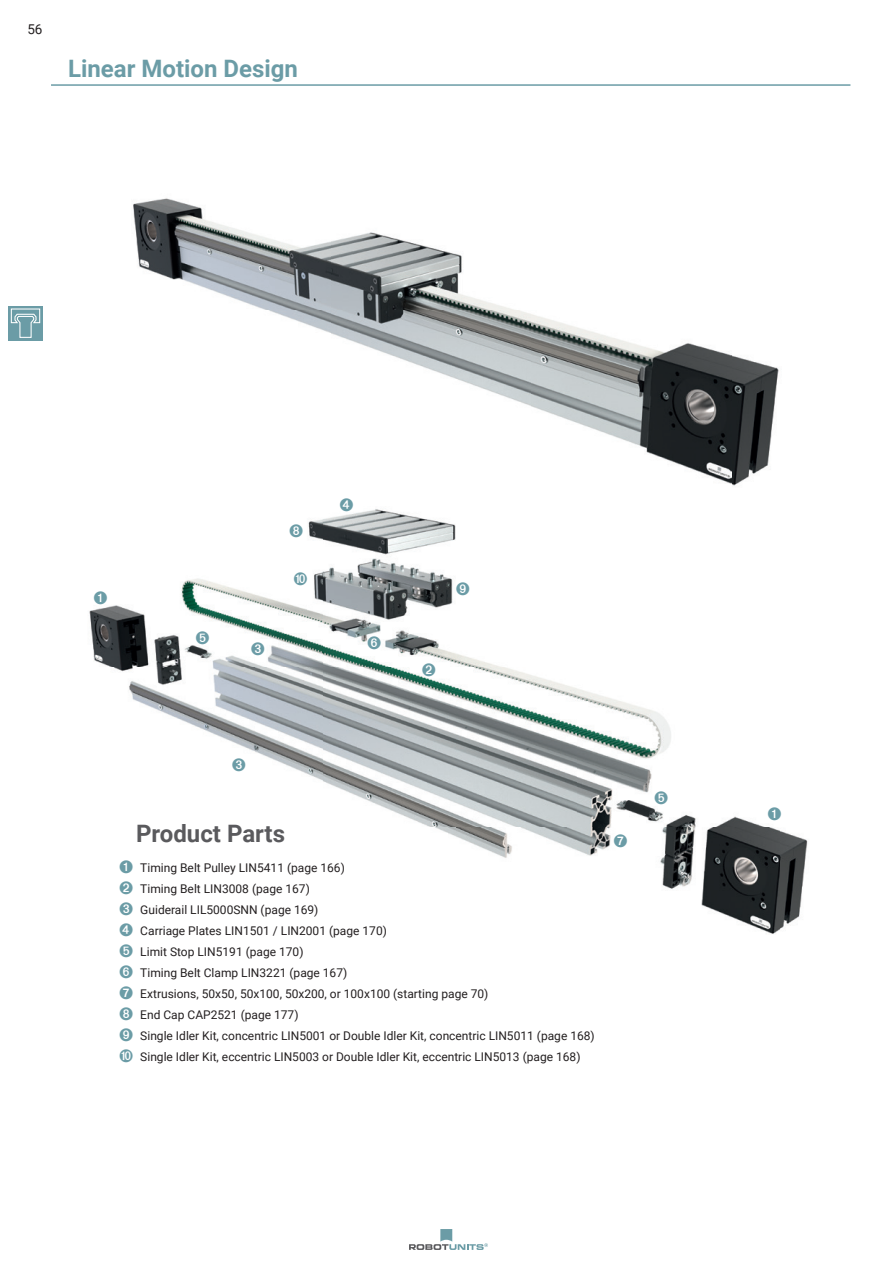
<style>
.page{position:relative;width:893px;height:1263px;background:#fff}
.page>*{position:absolute;margin:0;border:0;box-sizing:border-box;transform-origin:0 0}
.t1{font:700 24px "Roboto";color:#6b9ca6}
.t2{font:700 24px "Roboto";color:#5a5a5d}
.t3{font:13.5px "Roboto";color:#231f20}
.t4{font:12px/21px "Roboto";color:#231f20}
.s1{color:#6b9ca6}
</style>
<div class="page">
<svg style="left:409px;top:1229px;width:79px;height:21px"></svg>
<div style="left:9px;top:306px;width:34px;height:34px;background:linear-gradient(to right,#6b9ca6,#6b9ca6)"></div>
<svg style="left:11px;top:308px;width:29px;height:30px"></svg>
<img style="left:89px;top:509px;width:719px;height:425px">
<img style="left:133px;top:198px;width:646px;height:288px">
<hr style="left:51px;top:84px;width:799px;height:2px;background:#6b9ca6">
<svg style="left:94px;top:591px;width:13px;height:14px"></svg>
<svg style="left:422px;top:663px;width:13px;height:13px"></svg>
<svg style="left:252px;top:642px;width:12px;height:13px"></svg>
<svg style="left:655px;top:791px;width:13px;height:13px"></svg>
<svg style="left:196px;top:631px;width:13px;height:14px"></svg>
<svg style="left:614px;top:834px;width:13px;height:13px"></svg>
<svg style="left:232px;top:758px;width:13px;height:13px"></svg>
<svg style="left:290px;top:524px;width:13px;height:13px"></svg>
<svg style="left:340px;top:509px;width:13px;height:2px"></svg>
<svg style="left:456px;top:582px;width:13px;height:13px"></svg>
<svg style="left:294px;top:572px;width:13px;height:13px"></svg>
<svg style="left:768px;top:808px;width:13px;height:13px"></svg>
<svg style="left:368px;top:636px;width:13px;height:13px"></svg>
<p class="t3" style="left:27px;top:23px;width:17px">56</p>
<h1 class="t1" style="left:68px;top:58px;width:231px">Linear Motion Design</h1>
<h1 class="t2" style="left:136px;top:824px;width:150px">Product Parts</h1>
<p class="t4" style="left:119px;top:857px;width:477px"><span class="s1">➊</span> Timing Belt Pulley LIN5411 (page 166)<br><span class="s1">➋</span> Timing Belt LIN3008 (page 167)<br><span class="s1">➌</span> Guiderail LIL5000SNN (page 169)<br><span class="s1">➍</span> Carriage Plates LIN1501 / LIN2001 (page 170)<br><span class="s1">➎</span> Limit Stop LIN5191 (page 170)<br><span class="s1">➏</span> Timing Belt Clamp LIN3221 (page 167)<br><span class="s1">➐</span> Extrusions, 50x50, 50x100, 50x200, or 100x100 (starting page 70)<br><span class="s1">➑</span> End Cap CAP2521 (page 177)<br><span class="s1">➒</span> Single Idler Kit, concentric LIN5001 or Double Idler Kit, concentric LIN5011 (page 168) <span class="s1">➓</span> Single Idler Kit, eccentric LIN5003 or Double Idler Kit, eccentric LIN5013 (page 168)</p>
</div>
